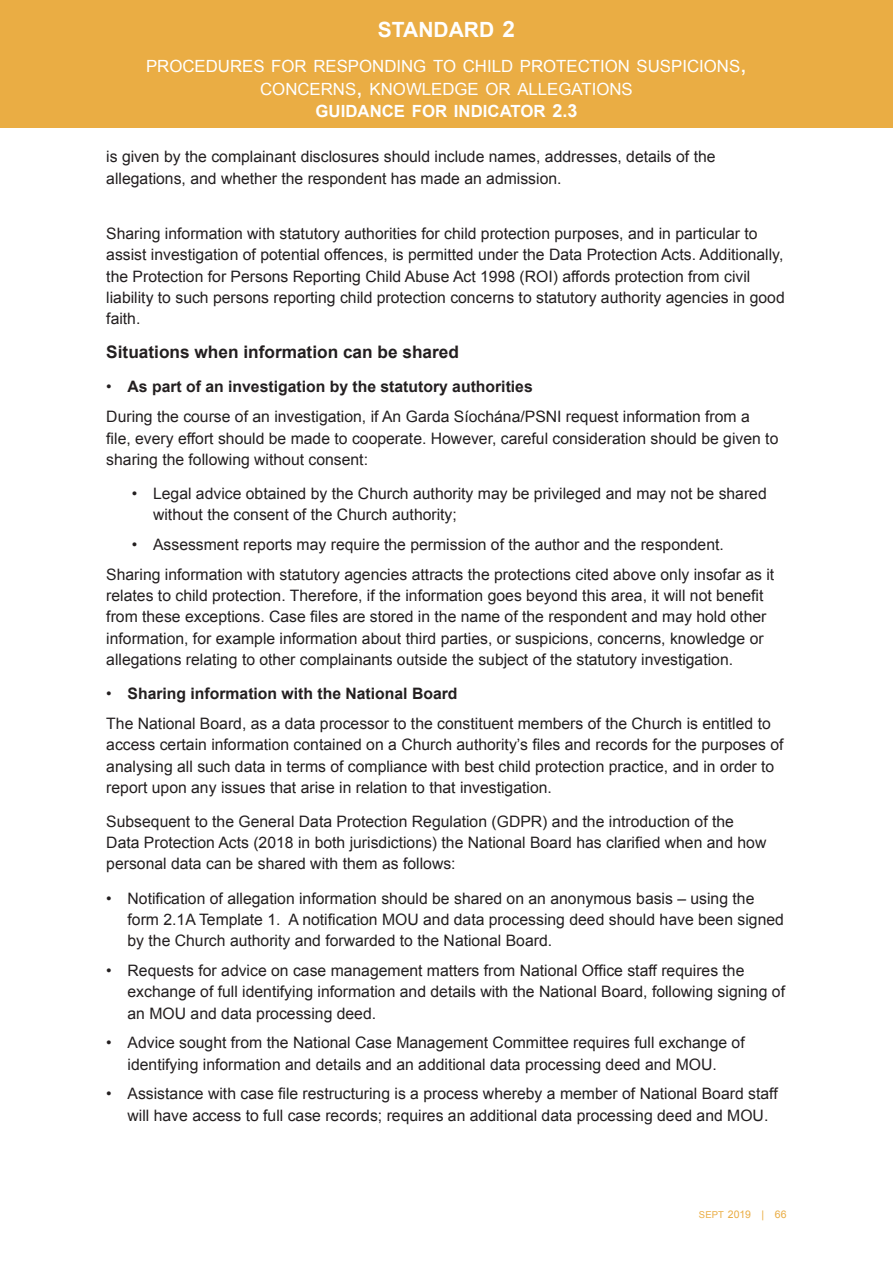
<style>
.page{position:relative;width:893px;height:1263px;background:#fff}
.page>*{position:absolute;margin:0;border:0;box-sizing:border-box;transform-origin:0 0}
.Master_page_standard{font:700 21px "Arial";color:#fff}
.Black_sub_heading{font:700 17.25px "Arial";color:#231f20}
.Master_page_title{font:16.8px/22.5px "Arial";color:#fff;text-align:center}
.Body_text{font:15.75px/21.3px "Arial";color:#231f20}
.t1{font:700 15.75px "Arial";color:#231f20}
.t2{font:10.5px "Arial";letter-spacing:.005em;color:#eaad44}
.s1{font-size:22.5px}
.s2{font-size:24px}
.s3{font-weight:700}
.s4{font-weight:700;font-size:18px}
.s5{font-weight:400}
.s6{font-size:9.45px}
</style>
<div class="page">
<div style="left:0;top:0;width:893px;height:128px;background:#eaad44"></div>
<p class="Master_page_standard" style="left:378px;top:16px;width:139px">STANDARD <span class="s1">2</span></p>
<p class="Master_page_title" style="left:146px;top:55px;width:602px">PROCEDURES FOR RESPONDING TO CHILD PROTECTION SUSPICIONS<span class="s2">,<br></span>CONCERNS<span class="s2">,</span> KNOWLEDGE OR ALLEGATIONS<br><span class="s3">GUIDANCE FOR INDICATOR</span> <span class="s4">2.3</span></p>
<p class="Body_text" style="left:106px;top:146px;width:611px">is given by the complainant disclosures should include names, addresses, details of the allegations, and whether the respondent has made an admission.</p>
<p class="Body_text" style="left:106px;top:223px;width:680px">Sharing information with statutory authorities for child protection purposes, and in particular to assist investigation of potential offences, is permitted under the Data Protection Acts. Additionally, the Protection for Persons Reporting Child Abuse Act 1998 (ROI) affords protection from civil liability to such persons reporting child protection concerns to statutory authority agencies in good faith.</p>
<p class="Black_sub_heading" style="left:106px;top:341px;width:354px">Situations when information can be shared</p>
<p class="t1" style="left:106px;top:376px;width:428px"><span class="s5">•</span> As part of an investigation by the statutory authorities</p>
<p class="Body_text" style="left:106px;top:406px;width:674px">During the course of an investigation, if An Garda Síochána/PSNI request information from a<br>file, every effort should be made to cooperate. However, careful consideration should be given to sharing the following without consent:</p>
<p class="Body_text" style="left:153px;top:483px;width:615px;text-indent:-21px">• Legal advice obtained by the Church authority may be privileged and may not be shared without the consent of the Church authority;</p>
<p class="Body_text" style="left:132px;top:534px;width:594px">• Assessment reports may require the permission of the author and the respondent.</p>
<p class="Body_text" style="left:106px;top:564px;width:669px">Sharing information with statutory agencies attracts the protections cited above only insofar as it relates to child protection. Therefore, if the information goes beyond this area, it will not benefit from these exceptions. Case files are stored in the name of the respondent and may hold other information, for example information about third parties, or suspicions, concerns, knowledge or allegations relating to other complainants outside the subject of the statutory investigation.</p>
<p class="t1" style="left:106px;top:683px;width:353px"><span class="s5">•</span> Sharing information with the National Board</p>
<p class="Body_text" style="left:106px;top:713px;width:679px">The National Board, as a data processor to the constituent members of the Church is entitled to access certain information contained on a Church authority’s files and records for the purposes of analysing all such data in terms of compliance with best child protection practice, and in order to report upon any issues that arise in relation to that investigation.</p>
<p class="Body_text" style="left:106px;top:811px;width:662px">Subsequent to the General Data Protection Regulation (GDPR) and the introduction of the<br>Data Protection Acts (2018 in both jurisdictions) the National Board has clarified when and how personal data can be shared with them as follows:</p>
<p class="Body_text" style="left:128px;top:887px;width:658px;text-indent:-21px">• Notification of allegation information should be shared on an anonymous basis – using the form 2.1A Template 1. A notification MOU and data processing deed should have been signed by the Church authority and forwarded to the National Board.</p>
<p class="Body_text" style="left:128px;top:960px;width:659px;text-indent:-21px">• Requests for advice on case management matters from National Office staff requires the exchange of full identifying information and details with the National Board, following signing of an MOU and data processing deed.</p>
<p class="Body_text" style="left:106px;top:1032px;width:640px;text-align:center">• Advice sought from the National Case Management Committee requires full exchange of identifying information and details and an additional data processing deed and MOU.</p>
<p class="Body_text" style="left:128px;top:1083px;width:652px;text-indent:-21px">• Assistance with case file restructuring is a process whereby a member of National Board staff will have access to full case records; requires an additional data processing deed and MOU.</p>
<p class="t2" style="left:699px;top:1207px;width:89px"><span class="s6">SEPT</span> 2019 | 66</p>
</div>
